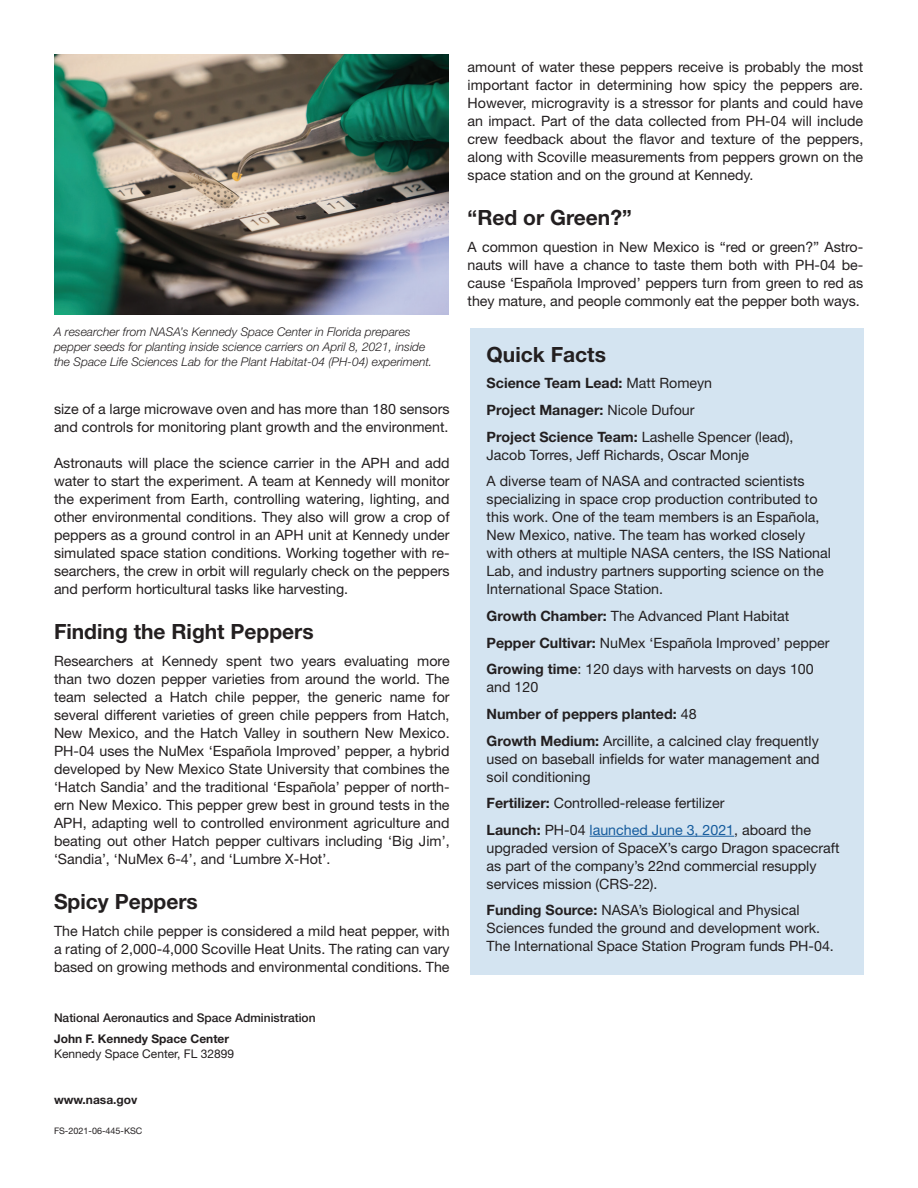
<style>
.page{position:relative;width:918px;height:1188px;background:#fff}
.page>*{position:absolute;margin:0;border:0;box-sizing:border-box;transform-origin:0 0}
.Heading_1{font:700 21px "Helvetica Neue LT Std";color:#231f20}
.Body_text{font:14.25px/18px "Helvetica Neue LT Std";color:#231f20}
.Body_text-2{font:700 14.25px "Helvetica Neue LT Std";color:#231f20}
.t1{font:italic 300 12px/15px "Helvetica Neue LT Std";color:#231f20}
.t2{font:500 12px "Helvetica Neue LT Std";color:#231f20}
.t3{font:700 12px "Helvetica Neue LT Std";color:#231f20}
.t4{font:12px "Helvetica Neue LT Std";color:#231f20}
.t5{font:9px "Helvetica Neue LT Std";color:#231f20}
.s1{font-weight:400}
.s2{font-weight:700}
.s3{color:#175d9e}
</style>
<div class="page">
<div style="left:470px;top:328px;width:393px;height:646px;background:#d4e4f1"></div>
<hr style="left:590px;top:836px;width:144px;height:1px;background:#175d9e">
<img style="left:54px;top:54px;width:395px;height:260px">
<p class="t1" style="left:54px;top:325px;width:380px">A researcher from NASA’s Kennedy Space Center in Florida prepares pepper seeds for planting inside science carriers on April 8, 2021, inside the Space Life Sciences Lab for the Plant Habitat-04 (PH-04) experiment.</p>
<p class="Body_text" style="left:54px;top:400px;width:397px">size of a large microwave oven and has more than 180 sensors and controls for monitoring plant growth and the environment.</p>
<p class="Body_text" style="left:54px;top:454px;width:397px;text-align:justify">Astronauts will place the science carrier in the APH and add water to start the experiment. A team at Kennedy will monitor the experiment from Earth, controlling watering, lighting, and other environmental conditions. They also will grow a crop of peppers as a ground control in an APH unit at Kennedy under simulated space station conditions. Working together with re&shy;searchers, the crew in orbit will regularly check on the peppers and perform horticultural tasks like harvesting.</p>
<p class="Heading_1" style="left:54px;top:619px;width:261px">Finding the Right Peppers</p>
<p class="Body_text" style="left:54px;top:652px;width:397px;text-align:justify">Researchers at Kennedy spent two years evaluating more than two dozen pepper varieties from around the world. The team selected a Hatch chile pepper, the generic name for several different varieties of green chile peppers from Hatch, New Mexico, and the Hatch Valley in southern New Mexico.<br>PH-04 uses the NuMex ‘Española Improved’ pepper, a hybrid developed by New Mexico State University that combines the ‘Hatch Sandia’ and the traditional ‘Española’ pepper of north&shy;ern New Mexico. This pepper grew best in ground tests in the APH, adapting well to controlled environment agriculture and beating out other Hatch pepper cultivars including ‘Big Jim’, ‘Sandia’, ‘NuMex 6-4’, and ‘Lumbre X-Hot’.</p>
<p class="Heading_1" style="left:54px;top:889px;width:145px">Spicy Peppers</p>
<p class="Body_text" style="left:54px;top:922px;width:397px;text-align:justify">The Hatch chile pepper is considered a mild heat pepper, with a rating of 2,000-4,000 Scoville Heat Units. The rating can vary based on growing methods and environmental conditions. The</p>
<p class="t2" style="left:54px;top:1010px;width:263px">National Aeronautics and Space Administration</p>
<p class="t3" style="left:54px;top:1031px;width:177px">John F. Kennedy Space Center</p>
<p class="t4" style="left:54px;top:1046px;width:182px">Kennedy Space Center, FL 32899</p>
<p class="t3" style="left:54px;top:1092px;width:85px">www.nasa.gov</p>
<p class="t5" style="left:54px;top:1125px;width:90px">FS-2021-06-445-KSC</p>
<p class="Body_text" style="left:468px;top:58px;width:397px;text-align:justify">amount of water these peppers receive is probably the most important factor in determining how spicy the peppers are.<br>However, microgravity is a stressor for plants and could have an impact. Part of the data collected from PH-04 will include crew feedback about the flavor and texture of the peppers, along with Scoville measurements from peppers grown on the space station and on the ground at Kennedy.</p>
<p class="Heading_1" style="left:468px;top:205px;width:166px">“Red or Green?”</p>
<p class="Body_text" style="left:468px;top:238px;width:397px;text-align:justify">A common question in New Mexico is “red or green?” Astro&shy;nauts will have a chance to taste them both with PH-04 be&shy;cause ‘Española Improved’ peppers turn from green to red as they mature, and people commonly eat the pepper both ways.</p>
<p class="Heading_1" style="left:487px;top:341px;width:121px">Quick Facts</p>
<p class="Body_text-2" style="left:487px;top:375px;width:227px">Science Team Lead: <span class="s1">Matt Romeyn</span></p>
<p class="Body_text-2" style="left:487px;top:401px;width:209px">Project Manager: <span class="s1">Nicole Dufour</span></p>
<p class="Body_text" style="left:487px;top:427px;width:308px"><span class="s2">Project Science Team:</span> Lashelle Spencer (lead),<br>Jacob Torres, Jeff Richards, Oscar Monje</p>
<p class="Body_text" style="left:487px;top:472px;width:346px">A diverse team of NASA and contracted scientists specializing in space crop production contributed to this work. One of the team members is an Española, New Mexico, native. The team has worked closely with others at multiple NASA centers, the ISS National Lab, and industry partners supporting science on the International Space Station.</p>
<p class="Body_text" style="left:487px;top:607px;width:304px"><span class="s2">Growth Chamber:</span> The Advanced Plant Habitat</p>
<p class="Body_text" style="left:487px;top:633px;width:345px"><span class="s2">Pepper Cultivar:</span> NuMex ‘Española Improved’ pepper</p>
<p class="Body_text" style="left:487px;top:660px;width:329px"><span class="s2">Growing time</span>: 120 days with harvests on days 100 and 120</p>
<p class="Body_text-2" style="left:487px;top:705px;width:212px">Number of peppers planted: <span class="s1">48</span></p>
<p class="Body_text" style="left:487px;top:731px;width:335px;text-align:justify"><span class="s2">Growth Medium:</span> Arcillite, a calcined clay frequently used on baseball infields for water management and soil conditioning</p>
<p class="Body_text" style="left:487px;top:794px;width:239px"><span class="s2">Fertilizer:</span> Controlled-release fertilizer</p>
<p class="Body_text" style="left:487px;top:821px;width:354px"><span class="s2">Launch:</span> PH-04 <span class="s3">launched June 3, 2021</span>, aboard the upgraded version of SpaceX’s cargo Dragon spacecraft as part of the company’s 22nd commercial resupply services mission (CRS-22).</p>
<p class="Body_text" style="left:487px;top:901px;width:349px"><span class="s2">Funding Source:</span> NASA’s Biological and Physical<br>Sciences funded the ground and development work.<br>The International Space Station Program funds PH-04.</p>
</div>
